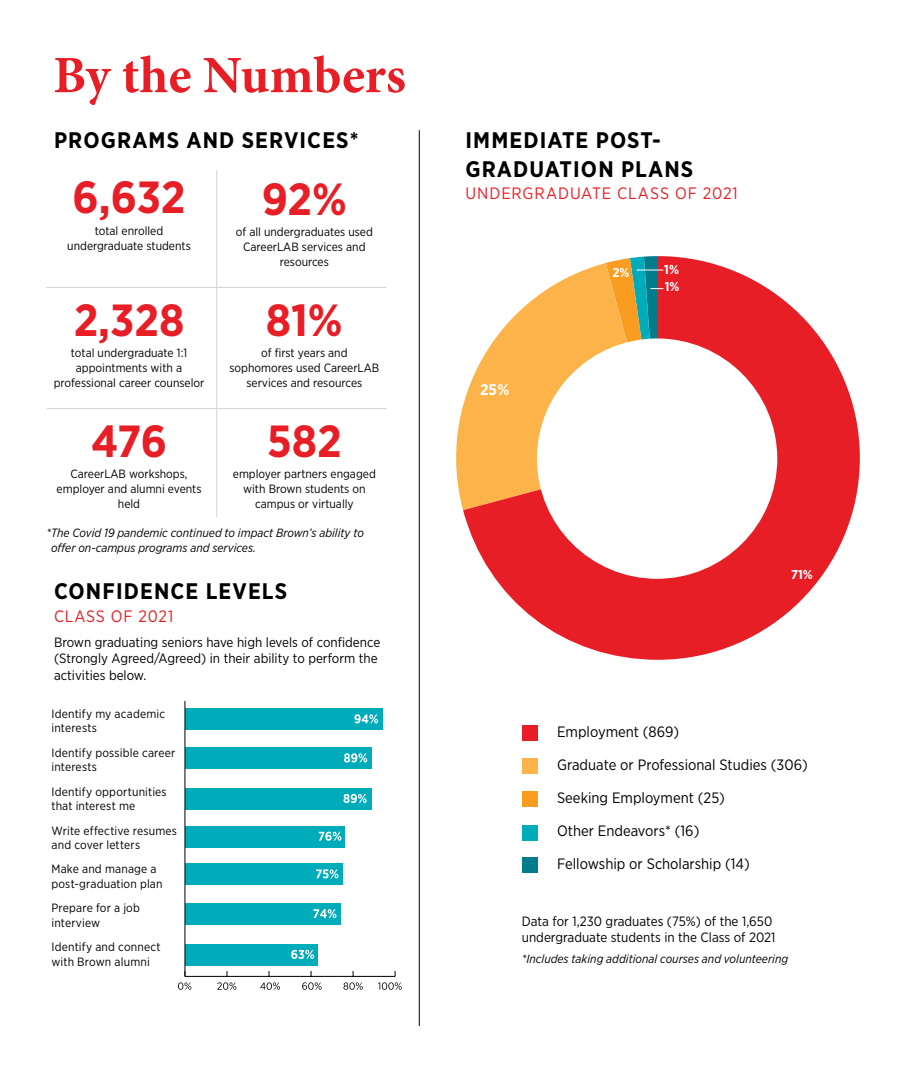
<style>
.page{position:relative;width:918px;height:1080px;background:#fff}
.page>*{position:absolute;margin:0;border:0;box-sizing:border-box;transform-origin:0 0}
.t1{font:700 52.5px "Minion Pro";color:#e71e25}
.t2{font:700 45px "Gotham Narrow";color:#e71e25}
.t3{font:700 22.5px/28.5px "Gotham Narrow";letter-spacing:.05em;color:#000}
.t4{font:16.5px "Gotham Narrow";letter-spacing:.055em;color:#ed1d24}
.t5{font:16.5px "Gotham Narrow";letter-spacing:.05em;color:#e71e25}
.t6{font:700 15.45px "Gotham Narrow";color:#fff}
.t7{font:15px "Gotham Narrow";color:#000}
.t8{font:13.5px/16.2px "Gotham Narrow";color:#000}
.t9{font:700 12.9px "Gotham Narrow";color:#fff}
.t10{font:12px/15px "Gotham Narrow";color:#000}
.t11{font:italic 12px/14.4px "Gotham Narrow";color:#000}
</style>
<div class="page">
<svg style="left:456px;top:406px;width:7px;height:104px"></svg>
<svg style="left:463px;top:256px;width:397px;height:404px;fill:#e71e25"></svg>
<svg style="left:606px;top:256px;width:57px;height:93px;background:#9d9761"></svg>
<hr style="left:419px;top:130px;width:1px;height:896px;background:#000">
<hr style="left:216px;top:170px;width:1px;height:347px;background:#d1d3d4">
<hr style="left:46px;top:287px;width:340px;height:1px;background:#d1d3d4">
<hr style="left:47px;top:408px;width:340px;height:1px;background:#d1d3d4">
<div style="left:522px;top:725px;width:16px;height:16px;background:#e71e25"></div>
<div style="left:522px;top:758px;width:16px;height:16px;background:#fcb44a"></div>
<div style="left:522px;top:791px;width:16px;height:16px;background:#f99d20"></div>
<div style="left:522px;top:857px;width:16px;height:16px;background:#027b8a"></div>
<div style="left:522px;top:825px;width:16px;height:16px;background:#00acba"></div>
<div style="left:537px;top:338px;width:240px;height:241px;background:#fff;border-radius:50%"></div>
<hr style="left:185px;top:976px;width:210px;height:1px;background:#000">
<div style="left:185px;top:944px;width:132px;height:22px;background:#00acba"></div>
<div style="left:185px;top:903px;width:155px;height:22px;background:#00acba"></div>
<div style="left:185px;top:863px;width:158px;height:22px;background:#00acba"></div>
<div style="left:185px;top:826px;width:160px;height:22px;background:#00acba"></div>
<div style="left:185px;top:788px;width:187px;height:22px;background:#00acba"></div>
<div style="left:185px;top:747px;width:187px;height:22px;background:#00acba"></div>
<div style="left:185px;top:708px;width:197px;height:22px;background:#00acba"></div>
<hr style="left:185px;top:701px;width:1px;height:275px;background:#000">
<svg style="left:178px;top:982px;width:13px;height:8px"></svg>
<svg style="left:217px;top:982px;width:19px;height:8px"></svg>
<svg style="left:260px;top:982px;width:20px;height:8px"></svg>
<svg style="left:302px;top:982px;width:20px;height:8px"></svg>
<svg style="left:343px;top:982px;width:20px;height:8px"></svg>
<svg style="left:378px;top:982px;width:24px;height:8px"></svg>
<svg style="left:354px;top:714px;width:24px;height:9px"></svg>
<svg style="left:344px;top:753px;width:23px;height:9px"></svg>
<svg style="left:343px;top:794px;width:24px;height:9px"></svg>
<svg style="left:319px;top:832px;width:22px;height:9px"></svg>
<svg style="left:316px;top:869px;width:22px;height:9px"></svg>
<svg style="left:313px;top:909px;width:23px;height:9px"></svg>
<svg style="left:291px;top:950px;width:23px;height:9px"></svg>
<h1 class="t1" style="left:53px;top:44px;width:354px">By the Numbers</h1>
<h3 class="t3" style="left:54px;top:126px;width:306px">PROGRAMS AND SERVICES*</h3>
<h2 class="t2" style="left:73px;top:168px;width:114px">6,632</h2>
<p class="t10" style="left:67px;top:223px;width:125px;text-align:center">total enrolled undergraduate students</p>
<h2 class="t2" style="left:74px;top:291px;width:112px">2,328</h2>
<p class="t10" style="left:54px;top:345px;width:152px;text-align:center">total undergraduate 1:1 appointments with a professional career counselor</p>
<h2 class="t2" style="left:91px;top:412px;width:77px">476</h2>
<p class="t10" style="left:57px;top:467px;width:146px;text-align:center">CareerLAB workshops, employer and alumni events held</p>
<h2 class="t2" style="left:262px;top:170px;width:87px">92%</h2>
<p class="t10" style="left:236px;top:224px;width:139px;text-align:center">of all undergraduates used<br>CareerLAB services and resources</p>
<h2 class="t2" style="left:266px;top:291px;width:78px">81%</h2>
<p class="t10" style="left:229px;top:345px;width:151px;text-align:center">of first years and sophomores used CareerLAB services and resources</p>
<h2 class="t2" style="left:267px;top:412px;width:76px">582</h2>
<p class="t10" style="left:233px;top:467px;width:144px;text-align:center">employer partners engaged with Brown students on campus or virtually</p>
<p class="t11" style="left:51px;top:525px;width:314px;text-indent:-5px">*The Covid 19 pandemic continued to impact Brown’s ability to offer on-campus programs and services.</p>
<h3 class="t3" style="left:54px;top:577px;width:235px">CONFIDENCE LEVELS</h3>
<h3 class="t5" style="left:54px;top:606px;width:121px">CLASS OF 2021</h3>
<p class="t8" style="left:54px;top:634px;width:328px">Brown graduating seniors have high levels of confidence (Strongly Agreed/Agreed) in their ability to perform the activities below.</p>
<p class="t10" style="left:51px;top:706px;width:115px;line-height:14.4px">Identify my academic interests</p>
<p class="t10" style="left:51px;top:745px;width:125px;line-height:14.4px">Identify possible career interests</p>
<p class="t10" style="left:51px;top:784px;width:117px;line-height:14.4px">Identify opportunities that interest me</p>
<p class="t10" style="left:51px;top:823px;width:127px;line-height:14.4px">Write effective resumes and cover letters</p>
<p class="t10" style="left:51px;top:862px;width:113px;line-height:14.4px">Make and manage a post-graduation plan</p>
<p class="t10" style="left:51px;top:901px;width:90px;line-height:14.4px">Prepare for a job interview</p>
<p class="t10" style="left:51px;top:940px;width:111px;line-height:14.4px">Identify and connect with Brown alumni</p>
<h3 class="t3" style="left:465px;top:126px;width:229px">IMMEDIATE POST-<br>GRADUATION PLANS</h3>
<h3 class="t4" style="left:465px;top:183px;width:274px">UNDERGRADUATE CLASS OF 2021</h3>
<p class="t6" style="left:480px;top:380px;width:31px">25%</p>
<p class="t9" style="left:612px;top:265px;width:18px">2%</p>
<p class="t9" style="left:664px;top:261px;width:16px">1%</p>
<p class="t9" style="left:665px;top:279px;width:16px">1%</p>
<p class="t9" style="left:791px;top:566px;width:23px">71%</p>
<p class="t7" style="left:557px;top:722px;width:124px">Employment (869)</p>
<p class="t7" style="left:557px;top:755px;width:252px">Graduate or Professional Studies (306)</p>
<p class="t7" style="left:557px;top:788px;width:169px">Seeking Employment (25)</p>
<p class="t7" style="left:557px;top:821px;width:144px">Other Endeavors* (16)</p>
<p class="t7" style="left:557px;top:854px;width:194px">Fellowship or Scholarship (14)</p>
<p class="t8" style="left:522px;top:913px;width:255px">Data for 1,230 graduates (75%) of the 1,650 undergraduate students in the Class of 2021</p>
<p class="t11" style="left:522px;top:951px;width:268px">*Includes taking additional courses and volunteering</p>
</div>
